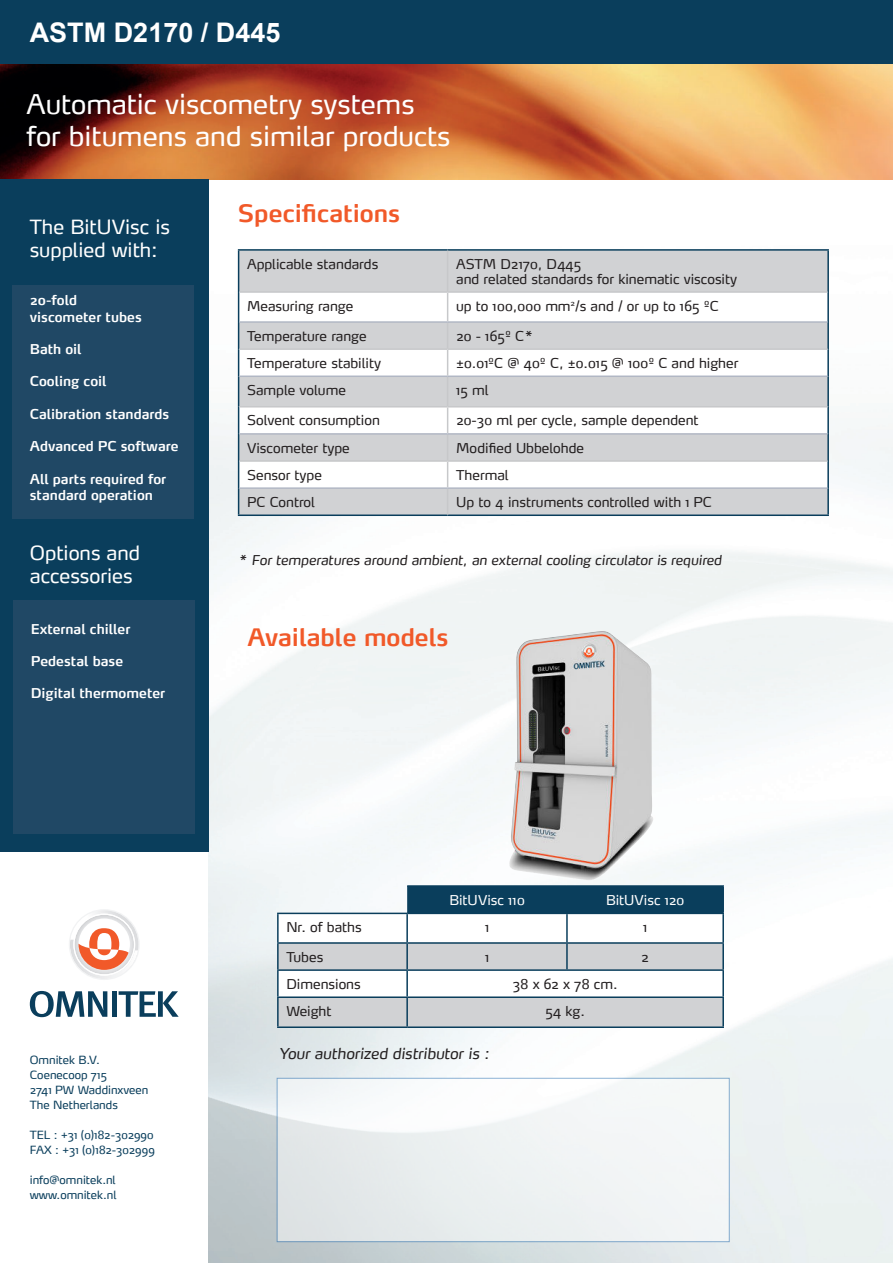
<style>
.page{position:relative;width:893px;height:1263px;background:#fff}
.page>*{position:absolute;margin:0;border:0;box-sizing:border-box;transform-origin:0 0}
.t1{font:27px/32.4px "Max";color:#fff}
.t2{font:700 27px "Arial";color:#fff}
.t3{font:600 24px "Max";color:#f15929}
.t4{font:19.5px/23.4px "Max";color:#fff}
.t5{font:italic 15px "Max";color:#231f20}
.t6{font:13.5px/15px "Max";color:#231f20}
.t7{font:600 13.5px/16.2px "Max";color:#fff}
.t8{font:italic 13.5px "Max";color:#231f20}
.t9{font:13.5px "Max";color:#fff}
.t10{font:11.25px/15px "Max";color:#0a3e5c}
</style>
<div class="page">
<img style="left:208px;top:179px;width:685px;height:1084px">
<img style="left:0;top:64px;width:893px;height:115px">
<div style="left:0;top:179px;width:208px;height:673px;background:#0a3e5c"></div>
<svg style="left:30px;top:991px;width:77px;height:26px"></svg>
<div style="left:112px;top:991px;width:5px;height:26px;background:#0a3e5c"></div>
<svg style="left:119px;top:991px;width:60px;height:26px"></svg>
<svg style="left:69px;top:909px;width:70px;height:71px"></svg>
<div style="left:0;top:0;width:893px;height:64px;background:#0a3e5c"></div>
<div style="left:239px;top:251px;width:588px;height:263px;background:#d1d2d4"></div>
<svg style="left:239px;top:293px;width:588px;height:194px"></svg>
<hr style="left:238px;top:249px;width:210px;height:2px;background:#0a3e5c">
<hr style="left:238px;top:251px;width:1px;height:41px;background:#0a3e5c">
<hr style="left:448px;top:249px;width:381px;height:2px;background:#0a3e5c">
<hr style="left:827px;top:251px;width:2px;height:41px;background:#0a3e5c">
<hr style="left:238px;top:292px;width:1px;height:30px;background:#0a3e5c">
<hr style="left:827px;top:292px;width:2px;height:30px;background:#0a3e5c">
<hr style="left:827px;top:322px;width:2px;height:27px;background:#0a3e5c">
<svg style="left:238px;top:322px;width:1px;height:54px"></svg>
<hr style="left:827px;top:349px;width:2px;height:27px;background:#0a3e5c">
<hr style="left:238px;top:376px;width:1px;height:31px;background:#0a3e5c">
<hr style="left:827px;top:376px;width:2px;height:31px;background:#0a3e5c">
<hr style="left:827px;top:407px;width:2px;height:27px;background:#0a3e5c">
<hr style="left:827px;top:434px;width:2px;height:27px;background:#0a3e5c">
<hr style="left:827px;top:461px;width:2px;height:27px;background:#0a3e5c">
<svg style="left:238px;top:407px;width:1px;height:107px"></svg>
<hr style="left:827px;top:488px;width:2px;height:26px;background:#0a3e5c">
<hr style="left:238px;top:514px;width:210px;height:2px;background:#0a3e5c">
<hr style="left:448px;top:514px;width:381px;height:2px;background:#0a3e5c">
<hr style="left:447px;top:251px;width:1px;height:40px;background:#c7c8ca">
<hr style="left:239px;top:291px;width:209px;height:2px;background:#c7c8ca">
<hr style="left:448px;top:291px;width:379px;height:2px;background:#c7c8ca">
<hr style="left:239px;top:348px;width:209px;height:2px;background:#c7c8ca">
<hr style="left:448px;top:348px;width:379px;height:2px;background:#c7c8ca">
<hr style="left:239px;top:406px;width:209px;height:1px;background:#c7c8ca">
<hr style="left:448px;top:406px;width:379px;height:1px;background:#c7c8ca">
<hr style="left:239px;top:460px;width:209px;height:2px;background:#c7c8ca">
<hr style="left:448px;top:460px;width:379px;height:2px;background:#c7c8ca">
<svg style="left:447px;top:293px;width:1px;height:221px"></svg>
<hr style="left:239px;top:321px;width:209px;height:2px;background:#b1b7c4">
<hr style="left:448px;top:321px;width:379px;height:2px;background:#b1b7c4">
<hr style="left:239px;top:375px;width:209px;height:2px;background:#b1b7c4">
<hr style="left:448px;top:375px;width:379px;height:2px;background:#b1b7c4">
<hr style="left:239px;top:433px;width:209px;height:2px;background:#b1b7c4">
<hr style="left:448px;top:433px;width:379px;height:2px;background:#b1b7c4">
<hr style="left:239px;top:487px;width:209px;height:2px;background:#b1b7c4">
<hr style="left:448px;top:487px;width:379px;height:2px;background:#b1b7c4">
<svg style="left:278px;top:886px;width:444px;height:140px"></svg>
<hr style="left:407px;top:885px;width:160px;height:2px;background:#0a3e5c">
<hr style="left:567px;top:885px;width:157px;height:2px;background:#0a3e5c">
<hr style="left:566px;top:887px;width:2px;height:26px;background:#0a3e5c">
<hr style="left:722px;top:887px;width:2px;height:26px;background:#0a3e5c">
<hr style="left:407px;top:913px;width:160px;height:1px;background:#0a3e5c">
<hr style="left:567px;top:913px;width:157px;height:1px;background:#0a3e5c">
<hr style="left:566px;top:914px;width:2px;height:28px;background:#0a3e5c">
<hr style="left:722px;top:914px;width:2px;height:28px;background:#0a3e5c">
<hr style="left:277px;top:944px;width:2px;height:25px;background:#0a3e5c">
<hr style="left:407px;top:942px;width:160px;height:2px;background:#0a3e5c">
<hr style="left:406px;top:944px;width:2px;height:25px;background:#0a3e5c">
<hr style="left:567px;top:942px;width:157px;height:2px;background:#0a3e5c">
<hr style="left:566px;top:944px;width:2px;height:25px;background:#0a3e5c">
<hr style="left:722px;top:944px;width:2px;height:25px;background:#0a3e5c">
<hr style="left:277px;top:969px;width:130px;height:2px;background:#0a3e5c">
<hr style="left:277px;top:971px;width:2px;height:25px;background:#0a3e5c">
<hr style="left:407px;top:969px;width:160px;height:2px;background:#0a3e5c">
<hr style="left:406px;top:971px;width:2px;height:25px;background:#0a3e5c">
<hr style="left:567px;top:969px;width:157px;height:2px;background:#0a3e5c">
<hr style="left:722px;top:971px;width:2px;height:25px;background:#0a3e5c">
<hr style="left:277px;top:996px;width:130px;height:2px;background:#0a3e5c">
<hr style="left:277px;top:998px;width:2px;height:28px;background:#0a3e5c">
<hr style="left:407px;top:996px;width:160px;height:2px;background:#0a3e5c">
<hr style="left:406px;top:998px;width:2px;height:28px;background:#0a3e5c">
<hr style="left:567px;top:996px;width:157px;height:2px;background:#0a3e5c">
<hr style="left:722px;top:998px;width:2px;height:28px;background:#0a3e5c">
<hr style="left:277px;top:1026px;width:130px;height:2px;background:#0a3e5c">
<hr style="left:407px;top:1026px;width:160px;height:2px;background:#0a3e5c">
<hr style="left:567px;top:1026px;width:157px;height:2px;background:#0a3e5c">
<hr style="left:277px;top:913px;width:130px;height:1px;background:#0a3e5c">
<hr style="left:277px;top:914px;width:2px;height:28px;background:#0a3e5c">
<hr style="left:406px;top:914px;width:2px;height:28px;background:#0a3e5c">
<hr style="left:277px;top:942px;width:130px;height:2px;background:#0a3e5c">
<div style="left:13px;top:285px;width:181px;height:234px;background:#204865"></div>
<div style="left:14px;top:600px;width:181px;height:234px;background:#204865"></div>
<div style="left:277px;top:1078px;width:453px;height:164px;background:linear-gradient(to bottom,#f8fafb,#e5eaeb)"></div>
<img style="left:509px;top:631px;width:92px;height:242px">
<h1 class="t2" style="left:30px;top:17px;width:252px">ASTM D2170 / D445</h1>
<h1 class="t1" style="left:27px;top:90px;width:425px">Automatic viscometry systems for bitumens and similar products</h1>
<h3 class="t4" style="left:30px;top:216px;width:142px">The BitUVisc is supplied with:</h3>
<p class="t7" style="left:30px;top:294px;width:113px">20-fold viscometer tubes</p>
<p class="t7" style="left:30px;top:342px;width:53px">Bath oil</p>
<p class="t7" style="left:30px;top:375px;width:78px">Cooling coil</p>
<p class="t7" style="left:30px;top:407px;width:141px">Calibration standards</p>
<p class="t7" style="left:30px;top:439px;width:150px">Advanced PC software</p>
<p class="t7" style="left:30px;top:472px;width:138px">All parts required for standard operation</p>
<h3 class="t4" style="left:30px;top:542px;width:112px">Options and accessories</h3>
<p class="t7" style="left:31px;top:622px;width:101px">External chiller</p>
<p class="t7" style="left:31px;top:654px;width:94px">Pedestal base</p>
<p class="t7" style="left:31px;top:687px;width:136px">Digital thermometer</p>
<h2 class="t3" style="left:238px;top:199px;width:164px">Specifications</h2>
<p class="t6" style="left:247px;top:257px;width:133px">Applicable standards</p>
<p class="t6" style="left:456px;top:257px;width:282px">ASTM D2170, D445<br>and related standards for kinematic viscosity</p>
<p class="t6" style="left:247px;top:299px;width:108px">Measuring range</p>
<p class="t6" style="left:456px;top:299px;width:264px">up to 100,000 mm<sup>2</sup>/s and / or up to 165 ºC</p>
<p class="t6" style="left:247px;top:329px;width:121px">Temperature range</p>
<p class="t6" style="left:456px;top:329px;width:79px">20 - 165º C*</p>
<p class="t6" style="left:247px;top:356px;width:135px">Temperature stability</p>
<p class="t6" style="left:456px;top:356px;width:284px">±0.01ºC @ 40º C, ±0.015 @ 100º C and higher</p>
<p class="t6" style="left:247px;top:384px;width:100px">Sample volume</p>
<p class="t6" style="left:456px;top:384px;width:34px">15 ml</p>
<p class="t6" style="left:247px;top:414px;width:134px">Solvent consumption</p>
<p class="t6" style="left:456px;top:414px;width:244px">20-30 ml per cycle, sample dependent</p>
<p class="t6" style="left:247px;top:441px;width:104px">Viscometer type</p>
<p class="t6" style="left:456px;top:440px;width:129px">Modified Ubbelohde</p>
<p class="t6" style="left:247px;top:468px;width:76px">Sensor type</p>
<p class="t6" style="left:456px;top:468px;width:54px">Thermal</p>
<p class="t6" style="left:247px;top:495px;width:69px">PC Control</p>
<p class="t6" style="left:456px;top:495px;width:257px">Up to 4 instruments controlled with 1 PC</p>
<p class="t8" style="left:238px;top:555px;width:485px">* For temperatures around ambient, an external cooling circulator is required</p>
<h2 class="t3" style="left:248px;top:628px;width:202px">Available models</h2>
<p class="t10" style="left:30px;top:1054px;width:120px">Omnitek B.V.<br>Coenecoop 715<br>2741 PW Waddinxveen<br>The Netherlands</p>
<p class="t10" style="left:30px;top:1129px;width:126px">TEL : +31 (0)182-302990<br>FAX : +31 (0)182-302999</p>
<p class="t10" style="left:30px;top:1174px;width:88px">info@omnitek.nl www.omnitek.nl</p>
<p class="t9" style="left:449px;top:893px;width:77px">BitUVisc 110</p>
<p class="t9" style="left:606px;top:893px;width:80px">BitUVisc 120</p>
<p class="t6" style="left:286px;top:921px;width:77px">Nr. of baths</p>
<p class="t6" style="left:485px;top:921px;width:5px">1</p>
<p class="t6" style="left:643px;top:921px;width:5px">1</p>
<p class="t6" style="left:286px;top:950px;width:38px">Tubes</p>
<p class="t6" style="left:485px;top:950px;width:5px">1</p>
<p class="t6" style="left:641px;top:950px;width:9px">2</p>
<p class="t6" style="left:286px;top:977px;width:76px">Dimensions</p>
<p class="t6" style="left:513px;top:977px;width:106px">38 x 62 x 78 cm.</p>
<p class="t6" style="left:286px;top:1004px;width:47px">Weight</p>
<p class="t6" style="left:546px;top:1004px;width:41px">54 kg.</p>
<p class="t5" style="left:279px;top:1048px;width:211px">Your authorized distributor is :</p>
</div>
